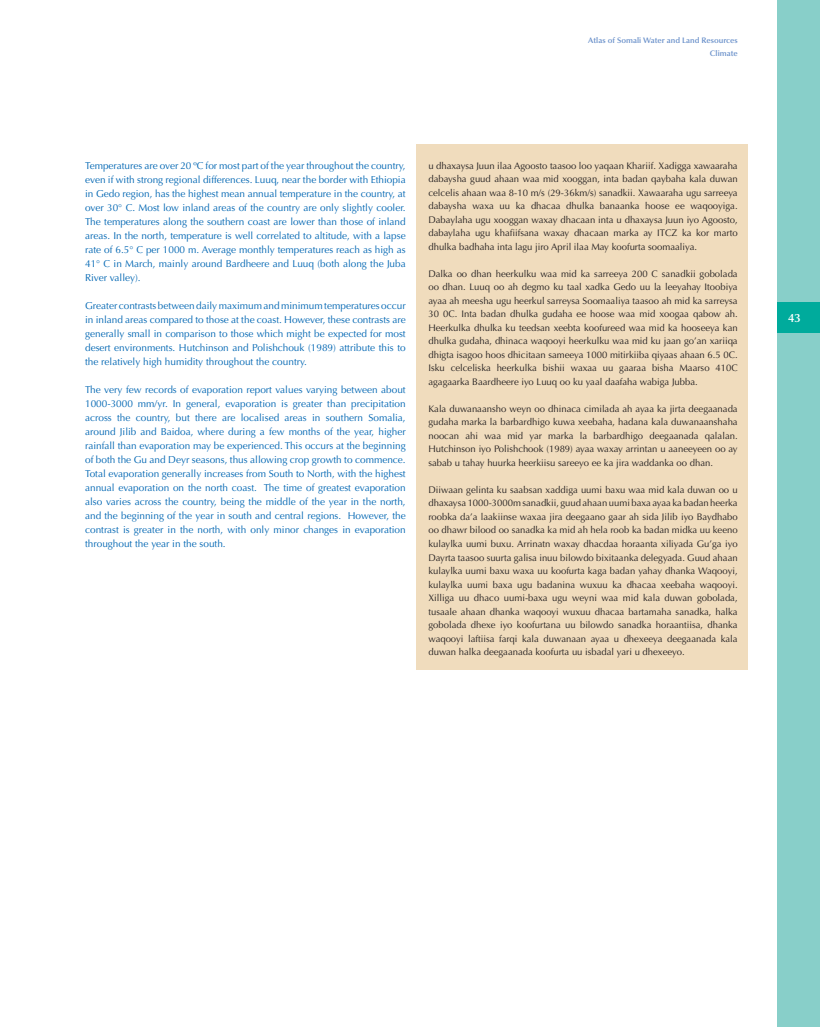
<style>
.page{position:relative;width:820px;height:1027px;background:#fff}
.page>*{position:absolute;margin:0;border:0;box-sizing:border-box;transform-origin:0 0}
.t1{font:600 12px "Optima LT Std";color:#fff}
.t2{font:10px/14px "Optima LT Std";color:#0166b3;text-align:justify}
.t3{font:9.5px/13.5px "Optima LT Std";color:#231f20;text-align:justify}
.t4{font:600 8px/13.5px "Optima LT Std";color:#6990ca;text-align:right}
</style>
<div class="page">
<div style="left:777px;top:0;width:42px;height:1026px;background:#88cfc9"></div>
<div style="left:777px;top:302px;width:42px;height:30px;background:#00ab9c"></div>
<div style="left:416px;top:144px;width:331px;height:525px;background:#f0dcbd"></div>
<p class="t4" style="left:588px;top:34px;width:151px">Atlas of Somali Water and Land Resources<br>Climate</p>
<p class="t2" style="left:85px;top:159px;width:322px">Temperatures are over 20 ºC for most part of the year throughout the country, even if with strong regional differences. Luuq, near the border with Ethiopia in Gedo region, has the highest mean annual temperature in the country, at over 30° C. Most low inland areas of the country are only slightly cooler.<br>The temperatures along the southern coast are lower than those of inland areas. In the north, temperature is well correlated to altitude, with a lapse rate of 6.5° C per 1000 m. Average monthly temperatures reach as high as 41° C in March, mainly around Bardheere and Luuq (both along the Juba River valley).</p>
<p class="t2" style="left:85px;top:299px;width:322px">Greater contrasts between daily maximum and minimum temperatures occur in inland areas compared to those at the coast. However, these contrasts are generally small in comparison to those which might be expected for most desert environments. Hutchinson and Polishchouk (1989) attribute this to the relatively high humidity throughout the country.</p>
<p class="t2" style="left:85px;top:383px;width:322px">The very few records of evaporation report values varying between about 1000-3000 mm/yr. In general, evaporation is greater than precipitation across the country, but there are localised areas in southern Somalia, around Jilib and Baidoa, where during a few months of the year, higher rainfall than evaporation may be experienced. This occurs at the beginning of both the Gu and Deyr seasons, thus allowing crop growth to commence.<br>Total evaporation generally increases from South to North, with the highest annual evaporation on the north coast. The time of greatest evaporation also varies across the country, being the middle of the year in the north, and the beginning of the year in south and central regions. However, the contrast is greater in the north, with only minor changes in evaporation throughout the year in the south.</p>
<p class="t3" style="left:428px;top:159px;width:310px">u dhaxaysa Juun ilaa Agoosto taasoo loo yaqaan Khariif. Xadigga xawaaraha dabaysha guud ahaan waa mid xooggan, inta badan qaybaha kala duwan celcelis ahaan waa 8-10 m/s (29-36km/s) sanadkii. Xawaaraha ugu sarreeya dabaysha waxa uu ka dhacaa dhulka banaanka hoose ee waqooyiga.<br>Dabaylaha ugu xooggan waxay dhacaan inta u dhaxaysa Juun iyo Agoosto, dabaylaha ugu khafiifsana waxay dhacaan marka ay ITCZ ka kor marto dhulka badhaha inta lagu jiro April ilaa May koofurta soomaaliya.</p>
<p class="t3" style="left:428px;top:267px;width:310px">Dalka oo dhan heerkulku waa mid ka sarreeya 200 C sanadkii gobolada oo dhan. Luuq oo ah degmo ku taal xadka Gedo uu la leeyahay Itoobiya ayaa ah meesha ugu heerkul sarreysa Soomaaliya taasoo ah mid ka sarreysa 30 0C. Inta badan dhulka gudaha ee hoose waa mid xoogaa qabow ah.<br>Heerkulka dhulka ku teedsan xeebta koofureed waa mid ka hooseeya kan dhulka gudaha, dhinaca waqooyi heerkulku waa mid ku jaan go’an xariiqa dhigta isagoo hoos dhicitaan sameeya 1000 mitirkiiba qiyaas ahaan 6.5 0C.<br>Isku celceliska heerkulka bishii waxaa uu gaaraa bisha Maarso 410C agagaarka Baardheere iyo Luuq oo ku yaal daafaha wabiga Jubba.</p>
<p class="t3" style="left:428px;top:402px;width:310px">Kala duwanaansho weyn oo dhinaca cimilada ah ayaa ka jirta deegaanada gudaha marka la barbardhigo kuwa xeebaha, hadana kala duwanaanshaha noocan ahi waa mid yar marka la barbardhigo deegaanada qalalan.<br>Hutchinson iyo Polishchook (1989) ayaa waxay arrintan u aaneeyeen oo ay sabab u tahay huurka heerkiisu sareeyo ee ka jira waddanka oo dhan.</p>
<p class="t3" style="left:428px;top:483px;width:310px">Diiwaan gelinta ku saabsan xaddiga uumi baxu waa mid kala duwan oo u dhaxaysa 1000-3000m sanadkii, guud ahaan uumi baxa ayaa ka badan heerka roobka da’a laakiinse waxaa jira deegaano gaar ah sida Jilib iyo Baydhabo oo dhawr bilood oo sanadka ka mid ah hela roob ka badan midka uu keeno kulaylka uumi buxu. Arrinatn waxay dhacdaa horaanta xiliyada Gu’ga iyo Dayrta taasoo suurta galisa inuu bilowdo bixitaanka delegyada. Guud ahaan kulaylka uumi baxu waxa uu koofurta kaga badan yahay dhanka Waqooyi, kulaylka uumi baxa ugu badanina wuxuu ka dhacaa xeebaha waqooyi.<br>Xilliga uu dhaco uumi-baxa ugu weyni waa mid kala duwan gobolada, tusaale ahaan dhanka waqooyi wuxuu dhacaa bartamaha sanadka, halka gobolada dhexe iyo koofurtana uu bilowdo sanadka horaantiisa, dhanka waqooyi laftiisa farqi kala duwanaan ayaa u dhexeeya deegaanada kala duwan halka deegaanada koofurta uu isbadal yari u dhexeeyo.</p>
<p class="t1" style="left:787px;top:312px;width:14px">43</p>
</div>
